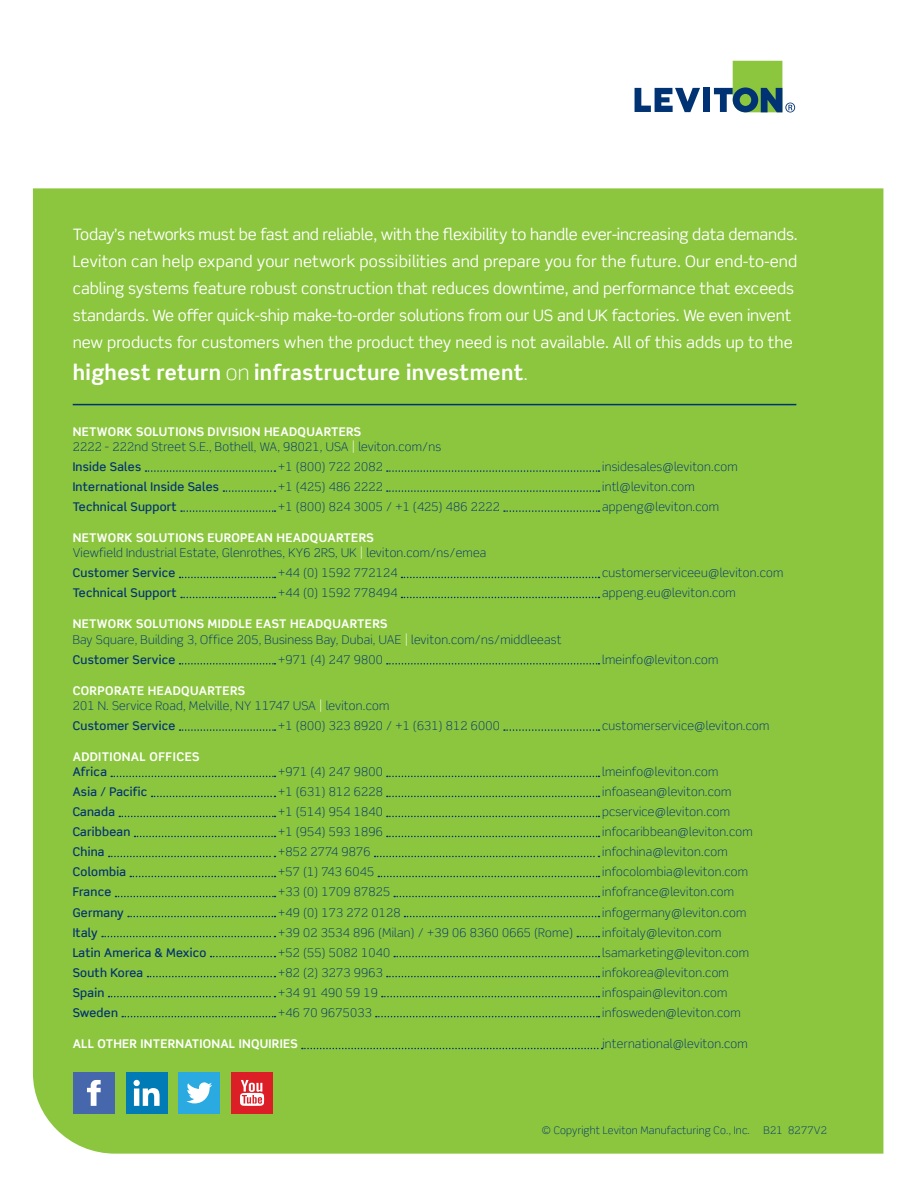
<style>
.page{position:relative;width:918px;height:1188px;background:#fff}
.page>*{position:absolute;margin:0;border:0;box-sizing:border-box;transform-origin:0 0}
.t1{font:700 21px "Scene Std";letter-spacing:.02em;color:#fff}
.t2{font:15.75px/27px "Scene Std";color:#fff}
.t3{font:300 12px/15.3px "Scene Std";letter-spacing:.02em;color:#013374}
.t4{font:500 12px "Scene Std";letter-spacing:.02em;color:#013374}
.t5{font:700 12px/15.3px "Scene Std";letter-spacing:.02em;color:#fff}
.Spotlight_Product_Ti{font:300 10.5px "Scene Std";letter-spacing:.02em;color:#013374}
.s1{font-weight:300}
.s2{font-weight:400;font-size:15.75px}
.s3{font-weight:700;color:#fff}
.s4{font-size:15px;color:#fff}
.s5{font-weight:500;color:#013374}
</style>
<div class="page">
<div style="left:33px;top:188px;width:850px;height:966px;background:#8bc63e"></div>
<svg style="left:145px;top:470px;width:130px;height:2px"></svg>
<svg style="left:387px;top:470px;width:212px;height:2px"></svg>
<svg style="left:223px;top:490px;width:52px;height:2px"></svg>
<svg style="left:387px;top:490px;width:212px;height:2px"></svg>
<svg style="left:181px;top:510px;width:94px;height:2px"></svg>
<svg style="left:504px;top:510px;width:95px;height:2px"></svg>
<svg style="left:180px;top:577px;width:95px;height:1px"></svg>
<svg style="left:401px;top:577px;width:198px;height:1px"></svg>
<svg style="left:181px;top:597px;width:94px;height:1px"></svg>
<svg style="left:401px;top:597px;width:198px;height:1px"></svg>
<svg style="left:180px;top:663px;width:95px;height:2px"></svg>
<svg style="left:387px;top:663px;width:212px;height:2px"></svg>
<svg style="left:180px;top:729px;width:95px;height:2px"></svg>
<svg style="left:504px;top:729px;width:95px;height:2px"></svg>
<svg style="left:111px;top:776px;width:164px;height:1px"></svg>
<svg style="left:387px;top:776px;width:212px;height:1px"></svg>
<svg style="left:152px;top:796px;width:123px;height:1px"></svg>
<svg style="left:387px;top:796px;width:212px;height:1px"></svg>
<svg style="left:119px;top:816px;width:156px;height:1px"></svg>
<svg style="left:387px;top:816px;width:212px;height:1px"></svg>
<svg style="left:135px;top:836px;width:140px;height:1px"></svg>
<svg style="left:387px;top:836px;width:212px;height:1px"></svg>
<svg style="left:109px;top:856px;width:166px;height:1px"></svg>
<svg style="left:375px;top:856px;width:224px;height:1px"></svg>
<svg style="left:130px;top:876px;width:145px;height:1px"></svg>
<svg style="left:378px;top:876px;width:221px;height:1px"></svg>
<svg style="left:115px;top:896px;width:160px;height:1px"></svg>
<svg style="left:394px;top:896px;width:205px;height:1px"></svg>
<svg style="left:128px;top:916px;width:147px;height:1px"></svg>
<svg style="left:404px;top:916px;width:195px;height:1px"></svg>
<svg style="left:102px;top:936px;width:173px;height:1px"></svg>
<svg style="left:577px;top:936px;width:22px;height:1px"></svg>
<svg style="left:211px;top:956px;width:64px;height:1px"></svg>
<svg style="left:394px;top:956px;width:205px;height:1px"></svg>
<svg style="left:147px;top:976px;width:128px;height:1px"></svg>
<svg style="left:387px;top:976px;width:212px;height:1px"></svg>
<svg style="left:109px;top:996px;width:166px;height:1px"></svg>
<svg style="left:382px;top:996px;width:217px;height:1px"></svg>
<svg style="left:122px;top:1016px;width:153px;height:1px"></svg>
<svg style="left:376px;top:1016px;width:223px;height:1px"></svg>
<svg style="left:302px;top:1048px;width:301px;height:1px"></svg>
<hr style="left:73px;top:404px;width:723px;height:1px;background:#013374">
<div style="left:126px;top:1072px;width:42px;height:42px;background:#007bb6"></div>
<svg style="left:134px;top:1080px;width:26px;height:26px"></svg>
<div style="left:73px;top:1072px;width:42px;height:42px;background:#4667ab"></div>
<svg style="left:87px;top:1080px;width:14px;height:26px"></svg>
<div style="left:178px;top:1072px;width:42px;height:42px;background:#2aaae1"></div>
<svg style="left:186px;top:1082px;width:26px;height:21px"></svg>
<div style="left:231px;top:1072px;width:42px;height:42px;background:#dc1f26"></div>
<svg style="left:240px;top:1080px;width:24px;height:26px"></svg>
<svg style="left:635px;top:88px;width:65px;height:24px"></svg>
<div style="left:703px;top:88px;width:7px;height:24px;background:#013374"></div>
<svg style="left:714px;top:61px;width:81px;height:51px"></svg>
<p class="t2" style="left:73px;top:221px;width:727px">Today’s networks must be fast and reliable, with the flexibility to handle ever-increasing data demands.<br>Leviton can help expand your network possibilities and prepare you for the future. Our end-to-end cabling systems feature robust construction that reduces downtime, and performance that exceeds standards. We offer quick-ship make-to-order solutions from our US and UK factories. We even invent new products for customers when the product they need is not available. All of this adds up to the</p>
<p class="t1" style="left:73px;top:359px;width:457px">highest return <span class="s1">on</span> infrastructure investment<span class="s2">.</span></p>
<p class="t3" style="left:73px;top:424px;width:370px"><span class="s3">NETWORK SOLUTIONS DIVISION HEADQUARTERS<br></span>2222 - 222nd Street S.E., Bothell, WA, 98021, USA <span class="s4">|</span> leviton.com/ns</p>
<p class="t4" style="left:73px;top:459px;width:70px">Inside Sales</p>
<p class="t3" style="left:278px;top:459px;width:106px">+1 (800) 722 2082</p>
<p class="t3" style="left:602px;top:459px;width:137px">insidesales@leviton.com</p>
<p class="t4" style="left:73px;top:479px;width:148px">International Inside Sales</p>
<p class="t3" style="left:278px;top:479px;width:106px">+1 (425) 486 2222</p>
<p class="t3" style="left:602px;top:479px;width:94px">intl@leviton.com</p>
<p class="t4" style="left:73px;top:499px;width:106px">Technical Support</p>
<p class="t3" style="left:278px;top:499px;width:223px">+1 (800) 824 3005 / +1 (425) 486 2222</p>
<p class="t3" style="left:602px;top:499px;width:118px">appeng@leviton.com</p>
<p class="t3" style="left:73px;top:530px;width:415px"><span class="s3">NETWORK SOLUTIONS EUROPEAN HEADQUARTERS<br></span>Viewfield Industrial Estate, Glenrothes, KY6 2RS, UK <span class="s4">|</span> leviton.com/ns/emea</p>
<p class="t4" style="left:73px;top:566px;width:104px">Customer Service</p>
<p class="t3" style="left:278px;top:566px;width:121px">+44 (0) 1592 772124</p>
<p class="t3" style="left:602px;top:566px;width:183px">customerserviceeu@leviton.com</p>
<p class="t4" style="left:73px;top:586px;width:106px">Technical Support</p>
<p class="t3" style="left:278px;top:586px;width:121px">+44 (0) 1592 778494</p>
<p class="t3" style="left:602px;top:586px;width:135px">appeng.eu@leviton.com</p>
<p class="t3" style="left:73px;top:617px;width:490px"><span class="s3">NETWORK SOLUTIONS MIDDLE EAST HEADQUARTERS<br></span>Bay Square, Building 3, Office 205, Business Bay, Dubai, UAE <span class="s4">|</span> leviton.com/ns/middleeast</p>
<p class="t4" style="left:73px;top:652px;width:104px">Customer Service</p>
<p class="t3" style="left:278px;top:652px;width:106px">+971 (4) 247 9800</p>
<p class="t3" style="left:602px;top:652px;width:118px">lmeinfo@leviton.com</p>
<p class="t3" style="left:73px;top:683px;width:318px"><span class="s3">CORPORATE HEADQUARTERS<br></span>201 N. Service Road, Melville, NY 11747 USA <span class="s4">|</span> leviton.com</p>
<p class="t4" style="left:73px;top:718px;width:104px">Customer Service</p>
<p class="t3" style="left:278px;top:718px;width:223px">+1 (800) 323 8920 / +1 (631) 812 6000</p>
<p class="t3" style="left:602px;top:718px;width:169px">customerservice@leviton.com</p>
<p class="t5" style="left:73px;top:749px;width:128px">ADDITIONAL OFFICES<br><span class="s5">Africa</span></p>
<p class="t3" style="left:278px;top:765px;width:106px">+971 (4) 247 9800</p>
<p class="t3" style="left:602px;top:765px;width:118px">lmeinfo@leviton.com</p>
<p class="t4" style="left:73px;top:785px;width:76px">Asia / Pacific</p>
<p class="t3" style="left:278px;top:785px;width:106px">+1 (631) 812 6228</p>
<p class="t3" style="left:602px;top:785px;width:131px">infoasean@leviton.com</p>
<p class="t4" style="left:73px;top:805px;width:44px">Canada</p>
<p class="t3" style="left:278px;top:805px;width:106px">+1 (514) 954 1840</p>
<p class="t3" style="left:602px;top:805px;width:129px">pcservice@leviton.com</p>
<p class="t4" style="left:73px;top:825px;width:59px">Caribbean</p>
<p class="t3" style="left:278px;top:825px;width:106px">+1 (954) 593 1896</p>
<p class="t3" style="left:602px;top:825px;width:152px">infocaribbean@leviton.com</p>
<p class="t4" style="left:73px;top:845px;width:33px">China</p>
<p class="t3" style="left:278px;top:845px;width:94px">+852 2774 9876</p>
<p class="t3" style="left:602px;top:845px;width:127px">infochina@leviton.com</p>
<p class="t4" style="left:73px;top:865px;width:55px">Colombia</p>
<p class="t3" style="left:278px;top:865px;width:98px">+57 (1) 743 6045</p>
<p class="t3" style="left:602px;top:865px;width:147px">infocolombia@leviton.com</p>
<p class="t4" style="left:73px;top:885px;width:40px">France</p>
<p class="t3" style="left:278px;top:885px;width:113px">+33 (0) 1709 87825</p>
<p class="t3" style="left:602px;top:885px;width:133px">infofrance@leviton.com</p>
<p class="t4" style="left:73px;top:905px;width:53px">Germany</p>
<p class="t3" style="left:278px;top:905px;width:124px">+49 (0) 173 272 0128</p>
<p class="t3" style="left:602px;top:905px;width:146px">infogermany@leviton.com</p>
<p class="t4" style="left:73px;top:925px;width:27px">Italy</p>
<p class="t3" style="left:278px;top:925px;width:297px">+39 02 3534 896 (Milan) / +39 06 8360 0665 (Rome)</p>
<p class="t3" style="left:602px;top:925px;width:121px">infoitaly@leviton.com</p>
<p class="t4" style="left:73px;top:945px;width:135px">Latin America &amp; Mexico</p>
<p class="t3" style="left:278px;top:945px;width:113px">+52 (55) 5082 1040</p>
<p class="t3" style="left:602px;top:945px;width:148px">lsamarketing@leviton.com</p>
<p class="t4" style="left:73px;top:965px;width:72px">South Korea</p>
<p class="t3" style="left:278px;top:965px;width:106px">+82 (2) 3273 9963</p>
<p class="t3" style="left:602px;top:965px;width:128px">infokorea@leviton.com</p>
<p class="t4" style="left:73px;top:985px;width:33px">Spain</p>
<p class="t3" style="left:278px;top:985px;width:101px">+34 91 490 59 19</p>
<p class="t3" style="left:602px;top:985px;width:127px">infospain@leviton.com</p>
<p class="t4" style="left:73px;top:1005px;width:47px">Sweden</p>
<p class="t3" style="left:278px;top:1005px;width:95px">+46 70 9675033</p>
<p class="t3" style="left:602px;top:1005px;width:140px">infosweden@leviton.com</p>
<p class="t5" style="left:73px;top:1036px;width:226px">ALL OTHER INTERNATIONAL INQUIRIES</p>
<p class="t3" style="left:602px;top:1037px;width:147px">international@leviton.com</p>
<p class="Spotlight_Product_Ti" style="left:542px;top:1124px;width:210px">© Copyright Leviton Manufacturing Co., Inc.</p>
<p class="Spotlight_Product_Ti" style="left:764px;top:1124px;width:65px">B21 8277V2</p>
</div>
